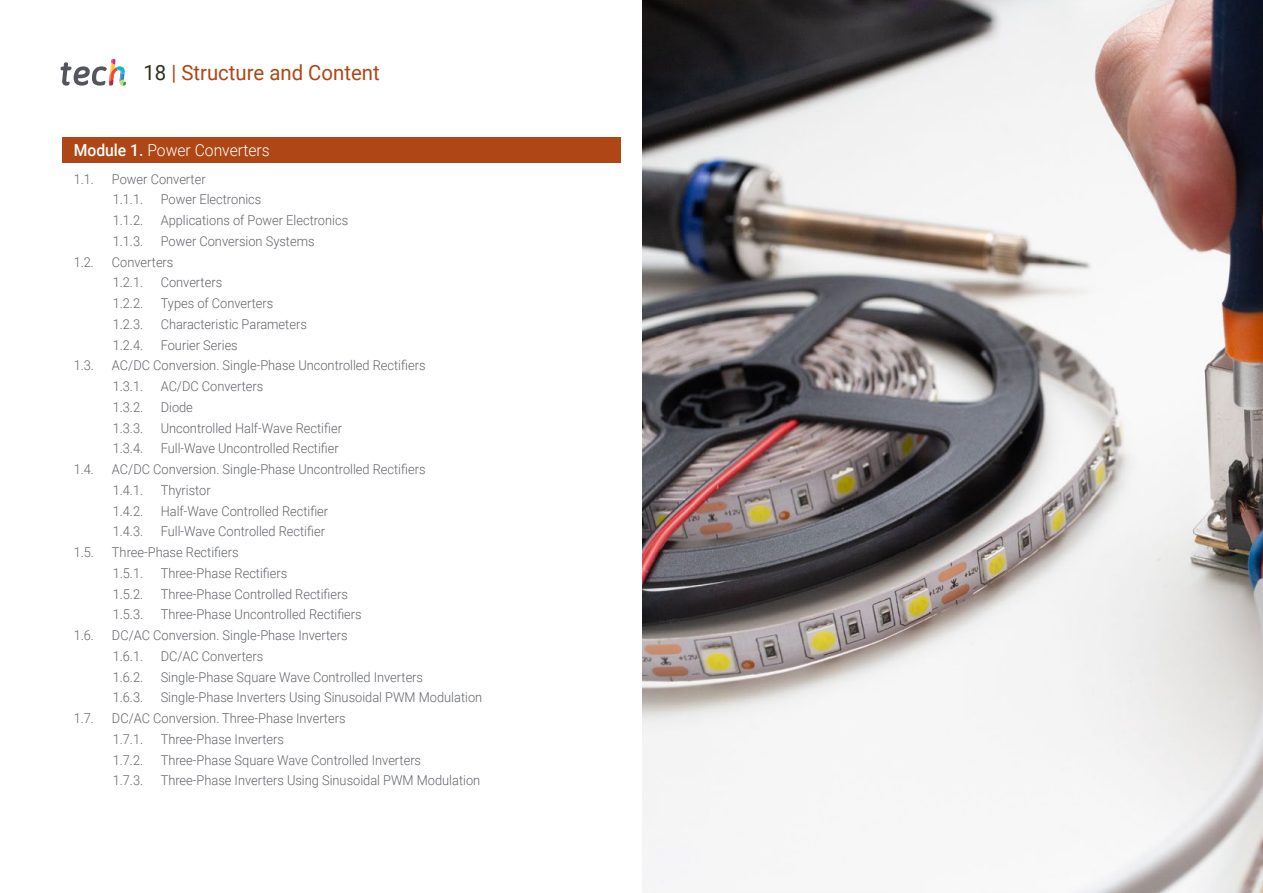
<style>
.page{position:relative;width:1263px;height:893px;background:#fff}
.page>*{position:absolute;margin:0;border:0;box-sizing:border-box;transform-origin:0 0}
.t1{font:21px "Roboto";color:#ae4615}
.t2{font:300 16.5px "Roboto";color:#fff;scale:.95 1}
.t3{font:300 13.5px/20.7px "Roboto";color:#61646a;scale:.95 1}
.s1{color:#312e20}
.s2{font-weight:500}
</style>
<div class="page">
<div style="left:63px;top:138px;width:558px;height:25px;background:#ae4615"></div>
<svg style="left:61px;top:59px;width:65px;height:27px"></svg>
<img style="left:642px;top:0;width:621px;height:893px">
<h1 class="t1" style="left:144px;top:57px;width:238px"><span class="s1">18</span> | Structure and Content</h1>
<p class="t2" style="left:74px;top:139px;width:208px"><span class="s2">Module 1.</span> Power Converters</p>
<p class="t3" style="left:74px;top:168px;width:23px">1.1.</p>
<p class="t3" style="left:112px;top:168px;width:100px">Power Converter<br>1.1.1.</p>
<p class="t3" style="left:161px;top:189px;width:107px">Power Electronics</p>
<p class="t3" style="left:113px;top:209px;width:34px">1.1.2.</p>
<p class="t3" style="left:161px;top:209px;width:199px">Applications of Power Electronics</p>
<p class="t3" style="left:113px;top:230px;width:34px">1.1.3.</p>
<p class="t3" style="left:161px;top:230px;width:163px">Power Conversion Systems</p>
<p class="t3" style="left:74px;top:251px;width:23px">1.2.</p>
<p class="t3" style="left:112px;top:251px;width:66px">Converters<br>1.2.1.</p>
<p class="t3" style="left:161px;top:272px;width:66px">Converters</p>
<p class="t3" style="left:113px;top:292px;width:34px">1.2.2.</p>
<p class="t3" style="left:161px;top:292px;width:120px">Types of Converters</p>
<p class="t3" style="left:113px;top:313px;width:34px">1.2.3.</p>
<p class="t3" style="left:161px;top:313px;width:155px">Characteristic Parameters</p>
<p class="t3" style="left:113px;top:334px;width:34px">1.2.4.</p>
<p class="t3" style="left:161px;top:334px;width:83px">Fourier Series</p>
<p class="t3" style="left:74px;top:355px;width:23px">1.3.</p>
<p class="t3" style="left:112px;top:355px;width:331px">AC/DC Conversion. Single-Phase Uncontrolled Rectifiers<br>1.3.1.</p>
<p class="t3" style="left:161px;top:375px;width:110px">AC/DC Converters</p>
<p class="t3" style="left:113px;top:396px;width:34px">1.3.2.</p>
<p class="t3" style="left:161px;top:396px;width:35px">Diode</p>
<p class="t3" style="left:113px;top:417px;width:34px">1.3.3.</p>
<p class="t3" style="left:161px;top:417px;width:192px">Uncontrolled Half-Wave Rectifier</p>
<p class="t3" style="left:113px;top:438px;width:34px">1.3.4.</p>
<p class="t3" style="left:161px;top:438px;width:189px">Full-Wave Uncontrolled Rectifier</p>
<p class="t3" style="left:74px;top:458px;width:23px">1.4.</p>
<p class="t3" style="left:112px;top:458px;width:331px">AC/DC Conversion. Single-Phase Uncontrolled Rectifiers<br>1.4.1.</p>
<p class="t3" style="left:161px;top:479px;width:54px">Thyristor</p>
<p class="t3" style="left:113px;top:500px;width:34px">1.4.2.</p>
<p class="t3" style="left:161px;top:500px;width:178px">Half-Wave Controlled Rectifier</p>
<p class="t3" style="left:113px;top:521px;width:34px">1.4.3.</p>
<p class="t3" style="left:161px;top:521px;width:174px">Full-Wave Controlled Rectifier</p>
<p class="t3" style="left:74px;top:541px;width:23px">1.5.</p>
<p class="t3" style="left:112px;top:541px;width:135px">Three-Phase Rectifiers<br>1.5.1.</p>
<p class="t3" style="left:161px;top:562px;width:135px">Three-Phase Rectifiers</p>
<p class="t3" style="left:113px;top:583px;width:34px">1.5.2.</p>
<p class="t3" style="left:161px;top:583px;width:199px">Three-Phase Controlled Rectifiers</p>
<p class="t3" style="left:113px;top:604px;width:34px">1.5.3.</p>
<p class="t3" style="left:161px;top:604px;width:213px">Three-Phase Uncontrolled Rectifiers</p>
<p class="t3" style="left:74px;top:624px;width:23px">1.6.</p>
<p class="t3" style="left:112px;top:624px;width:250px">DC/AC Conversion. Single-Phase Inverters<br>1.6.1.</p>
<p class="t3" style="left:161px;top:645px;width:110px">DC/AC Converters</p>
<p class="t3" style="left:113px;top:666px;width:34px">1.6.2.</p>
<p class="t3" style="left:161px;top:666px;width:278px">Single-Phase Square Wave Controlled Inverters</p>
<p class="t3" style="left:113px;top:687px;width:34px">1.6.3.</p>
<p class="t3" style="left:161px;top:687px;width:340px">Single-Phase Inverters Using Sinusoidal PWM Modulation</p>
<p class="t3" style="left:74px;top:707px;width:23px">1.7.</p>
<p class="t3" style="left:112px;top:707px;width:247px">DC/AC Conversion. Three-Phase Inverters<br>1.7.1.</p>
<p class="t3" style="left:161px;top:728px;width:131px">Three-Phase Inverters</p>
<p class="t3" style="left:113px;top:749px;width:34px">1.7.2.</p>
<p class="t3" style="left:161px;top:749px;width:276px">Three-Phase Square Wave Controlled Inverters</p>
<p class="t3" style="left:113px;top:770px;width:34px">1.7.3.</p>
<p class="t3" style="left:161px;top:770px;width:338px">Three-Phase Inverters Using Sinusoidal PWM Modulation</p>
</div>
